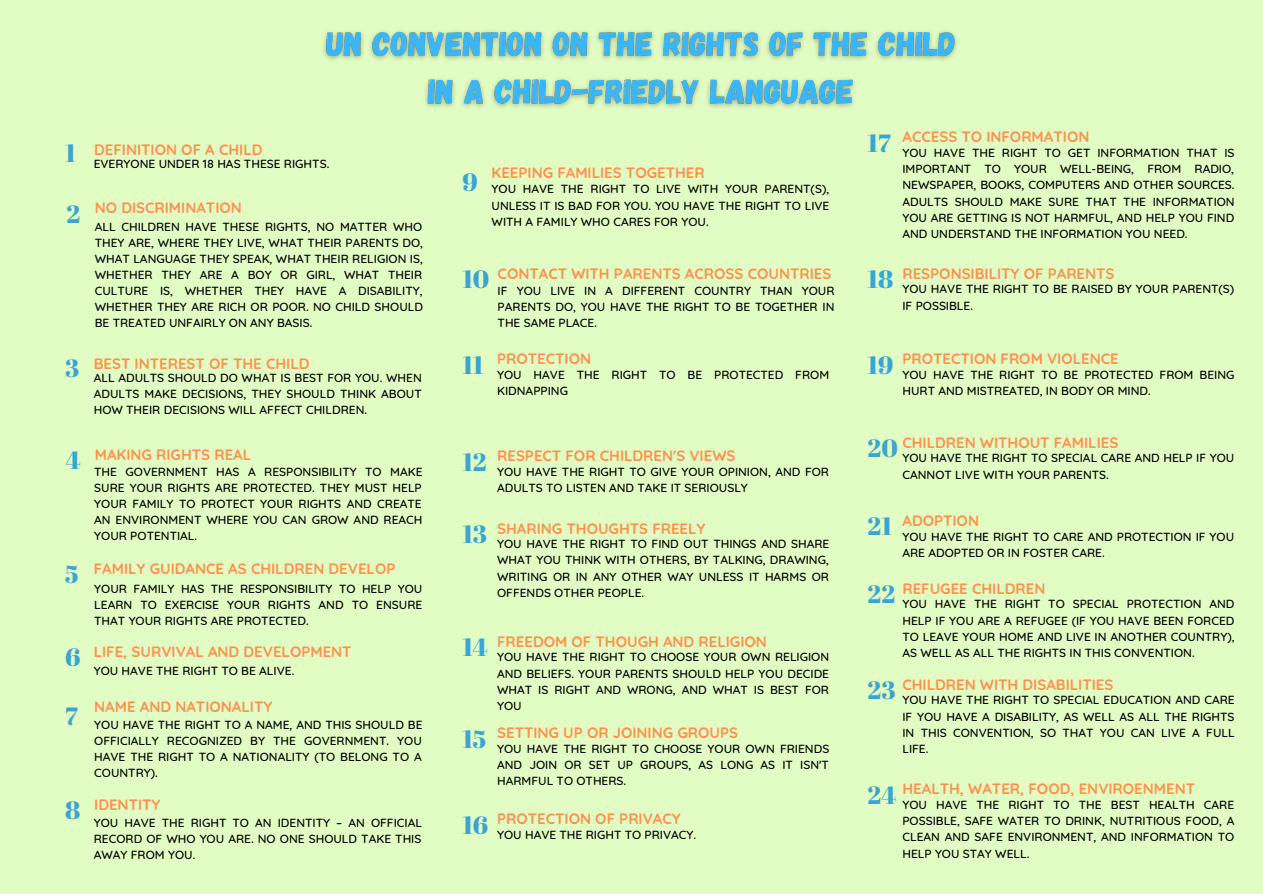
<style>
.page{position:relative;width:1263px;height:894px;background:#fff}
.page>*{position:absolute;margin:0;border:0;box-sizing:border-box;transform-origin:0 0}
.t1{font:24.9px "Abril Fatface";color:#3aa5d4}
.t2{font:700 15px "Quicksand";color:#ff914d}
.t3{font:500 12px/16.4px "Quicksand";color:#000;text-align:justify}
</style>
<div class="page">
<div style="left:0;top:0;width:1263px;height:893px;background:#e2fdc3"></div>
<img style="left:323px;top:31px;width:634px;height:77px">
<p class="t1" style="left:65px;top:136px;width:12px">1</p>
<p class="t2" style="left:94px;top:140px;width:170px">DEFINITION OF A CHILD</p>
<p class="t3" style="left:94px;top:155px;width:237px">EVERYONE UNDER 18 HAS THESE RIGHTS.</p>
<p class="t1" style="left:66px;top:196px;width:15px">2</p>
<p class="t1" style="left:65px;top:351px;width:16px">3</p>
<p class="t2" style="left:95px;top:198px;width:149px">NO DISCRIMINATION</p>
<p class="t3" style="left:95px;top:218px;width:330px">ALL CHILDREN HAVE THESE RIGHTS, NO MATTER WHO THEY ARE, WHERE THEY LIVE, WHAT THEIR PARENTS DO, WHAT LANGUAGE THEY SPEAK, WHAT THEIR RELIGION IS, WHETHER THEY ARE A BOY OR GIRL, WHAT THEIR CULTURE IS, WHETHER THEY HAVE A DISABILITY, WHETHER THEY ARE RICH OR POOR. NO CHILD SHOULD BE TREATED UNFAIRLY ON ANY BASIS.</p>
<p class="t2" style="left:94px;top:353px;width:217px">BEST INTEREST OF THE CHILD</p>
<p class="t3" style="left:94px;top:369px;width:330px">ALL ADULTS SHOULD DO WHAT IS BEST FOR YOU. WHEN ADULTS MAKE DECISIONS, THEY SHOULD THINK ABOUT HOW THEIR DECISIONS WILL AFFECT CHILDREN.</p>
<p class="t1" style="left:66px;top:442px;width:17px">4</p>
<p class="t1" style="left:65px;top:556px;width:15px">5</p>
<p class="t2" style="left:95px;top:444px;width:158px">MAKING RIGHTS REAL</p>
<p class="t3" style="left:94px;top:463px;width:330px">THE GOVERNMENT HAS A RESPONSIBILITY TO MAKE SURE YOUR RIGHTS ARE PROTECTED. THEY MUST HELP YOUR FAMILY TO PROTECT YOUR RIGHTS AND CREATE AN ENVIRONMENT WHERE YOU CAN GROW AND REACH YOUR POTENTIAL.</p>
<p class="t2" style="left:94px;top:558px;width:303px">FAMILY GUIDANCE AS CHILDREN DEVELOP</p>
<p class="t3" style="left:94px;top:580px;width:330px">YOUR FAMILY HAS THE RESPONSIBILITY TO HELP YOU LEARN TO EXERCISE YOUR RIGHTS AND TO ENSURE THAT YOUR RIGHTS ARE PROTECTED.</p>
<p class="t1" style="left:65px;top:639px;width:17px">6</p>
<p class="t2" style="left:94px;top:641px;width:259px">LIFE, SURVIVAL AND DEVELOPMENT</p>
<p class="t3" style="left:94px;top:662px;width:202px">YOU HAVE THE RIGHT TO BE ALIVE.</p>
<p class="t1" style="left:65px;top:698px;width:14px">7</p>
<p class="t1" style="left:65px;top:792px;width:17px">8</p>
<p class="t2" style="left:94px;top:696px;width:180px">NAME AND NATIONALITY</p>
<p class="t3" style="left:94px;top:716px;width:330px">YOU HAVE THE RIGHT TO A NAME, AND THIS SHOULD BE OFFICIALLY RECOGNIZED BY THE GOVERNMENT. YOU HAVE THE RIGHT TO A NATIONALITY (TO BELONG TO A COUNTRY).</p>
<p class="t2" style="left:94px;top:794px;width:68px">IDENTITY</p>
<p class="t3" style="left:94px;top:814px;width:330px">YOU HAVE THE RIGHT TO AN IDENTITY – AN OFFICIAL RECORD OF WHO YOU ARE. NO ONE SHOULD TAKE THIS AWAY FROM YOU.</p>
<p class="t1" style="left:462px;top:164px;width:17px">9</p>
<p class="t2" style="left:492px;top:163px;width:215px">KEEPING FAMILIES TOGETHER</p>
<p class="t3" style="left:492px;top:181px;width:339px">YOU HAVE THE RIGHT TO LIVE WITH YOUR PARENT(S), UNLESS IT IS BAD FOR YOU. YOU HAVE THE RIGHT TO LIVE WITH A FAMILY WHO CARES FOR YOU.</p>
<p class="t1" style="left:462px;top:261px;width:29px">10</p>
<p class="t2" style="left:498px;top:263px;width:335px">CONTACT WITH PARENTS ACROSS COUNTRIES</p>
<p class="t3" style="left:498px;top:282px;width:338px">IF YOU LIVE IN A DIFFERENT COUNTRY THAN YOUR PARENTS DO, YOU HAVE THE RIGHT TO BE TOGETHER IN THE SAME PLACE.</p>
<p class="t1" style="left:462px;top:347px;width:23px">11</p>
<p class="t2" style="left:497px;top:349px;width:95px">PROTECTION</p>
<p class="t3" style="left:497px;top:366px;width:334px">YOU HAVE THE RIGHT TO BE PROTECTED FROM<br>KIDNAPPING</p>
<p class="t1" style="left:462px;top:444px;width:26px">12</p>
<p class="t2" style="left:497px;top:445px;width:240px">RESPECT FOR CHILDREN'S VIEWS</p>
<p class="t3" style="left:497px;top:462px;width:333px">YOU HAVE THE RIGHT TO GIVE YOUR OPINION, AND FOR<br>ADULTS TO LISTEN AND TAKE IT SERIOUSLY</p>
<p class="t1" style="left:462px;top:516px;width:26px">13</p>
<p class="t2" style="left:497px;top:518px;width:210px">SHARING THOUGHTS FREELY</p>
<p class="t3" style="left:497px;top:535px;width:334px">YOU HAVE THE RIGHT TO FIND OUT THINGS AND SHARE WHAT YOU THINK WITH OTHERS, BY TALKING, DRAWING, WRITING OR IN ANY OTHER WAY UNLESS IT HARMS OR OFFENDS OTHER PEOPLE.</p>
<p class="t1" style="left:462px;top:629px;width:27px">14</p>
<p class="t1" style="left:462px;top:721px;width:26px">15</p>
<p class="t2" style="left:497px;top:631px;width:271px">FREEDOM OF THOUGH AND RELIGION</p>
<p class="t3" style="left:497px;top:648px;width:334px">YOU HAVE THE RIGHT TO CHOOSE YOUR OWN RELIGION AND BELIEFS. YOUR PARENTS SHOULD HELP YOU DECIDE WHAT IS RIGHT AND WRONG, AND WHAT IS BEST FOR YOU</p>
<p class="t2" style="left:497px;top:722px;width:242px">SETTING UP OR JOINING GROUPS</p>
<p class="t3" style="left:497px;top:739px;width:334px">YOU HAVE THE RIGHT TO CHOOSE YOUR OWN FRIENDS AND JOIN OR SET UP GROUPS, AS LONG AS IT ISN'T HARMFUL TO OTHERS.</p>
<p class="t1" style="left:462px;top:807px;width:27px">16</p>
<p class="t2" style="left:497px;top:809px;width:185px">PROTECTION OF PRIVACY</p>
<p class="t3" style="left:497px;top:826px;width:200px">YOU HAVE THE RIGHT TO PRIVACY.</p>
<p class="t1" style="left:868px;top:125px;width:25px">17</p>
<p class="t2" style="left:902px;top:127px;width:188px">ACCESS TO INFORMATION</p>
<p class="t3" style="left:902px;top:144px;width:334px">YOU HAVE THE RIGHT TO GET INFORMATION THAT IS IMPORTANT TO YOUR WELL-BEING, FROM RADIO, NEWSPAPER, BOOKS, COMPUTERS AND OTHER SOURCES.<br>ADULTS SHOULD MAKE SURE THAT THE INFORMATION YOU ARE GETTING IS NOT HARMFUL, AND HELP YOU FIND AND UNDERSTAND THE INFORMATION YOU NEED.</p>
<p class="t1" style="left:868px;top:262px;width:27px">18</p>
<p class="t2" style="left:902px;top:264px;width:214px">RESPONSIBILITY OF PARENTS</p>
<p class="t3" style="left:902px;top:281px;width:333px">YOU HAVE THE RIGHT TO BE RAISED BY YOUR PARENT(S)<br>IF POSSIBLE.</p>
<p class="t1" style="left:868px;top:347px;width:27px">19</p>
<p class="t2" style="left:902px;top:349px;width:218px">PROTECTION FROM VIOLENCE</p>
<p class="t3" style="left:902px;top:366px;width:334px">YOU HAVE THE RIGHT TO BE PROTECTED FROM BEING<br>HURT AND MISTREATED, IN BODY OR MIND.</p>
<p class="t2" style="left:902px;top:432px;width:217px">CHILDREN WITHOUT FAMILIES</p>
<p class="t1" style="left:868px;top:431px;width:32px">20</p>
<p class="t3" style="left:902px;top:449px;width:333px">YOU HAVE THE RIGHT TO SPECIAL CARE AND HELP IF YOU<br>CANNOT LIVE WITH YOUR PARENTS.</p>
<p class="t1" style="left:868px;top:509px;width:26px">21</p>
<p class="t2" style="left:902px;top:510px;width:78px">ADOPTION</p>
<p class="t3" style="left:902px;top:527px;width:333px">YOU HAVE THE RIGHT TO CARE AND PROTECTION IF YOU<br>ARE ADOPTED OR IN FOSTER CARE.</p>
<p class="t1" style="left:868px;top:577px;width:29px">22</p>
<p class="t2" style="left:902px;top:578px;width:144px">REFUGEE CHILDREN</p>
<p class="t3" style="left:902px;top:595px;width:334px">YOU HAVE THE RIGHT TO SPECIAL PROTECTION AND HELP IF YOU ARE A REFUGEE (IF YOU HAVE BEEN FORCED TO LEAVE YOUR HOME AND LIVE IN ANOTHER COUNTRY), AS WELL AS ALL THE RIGHTS IN THIS CONVENTION.</p>
<p class="t2" style="left:902px;top:674px;width:212px">CHILDREN WITH DISABILITIES</p>
<p class="t1" style="left:868px;top:672px;width:29px">23</p>
<p class="t3" style="left:902px;top:691px;width:334px">YOU HAVE THE RIGHT TO SPECIAL EDUCATION AND CARE IF YOU HAVE A DISABILITY, AS WELL AS ALL THE RIGHTS IN THIS CONVENTION, SO THAT YOU CAN LIVE A FULL LIFE.</p>
<p class="t2" style="left:902px;top:778px;width:294px">HEALTH, WATER, FOOD, ENVIROENMENT</p>
<p class="t1" style="left:868px;top:777px;width:30px">24</p>
<p class="t3" style="left:902px;top:795px;width:334px">YOU HAVE THE RIGHT TO THE BEST HEALTH CARE POSSIBLE, SAFE WATER TO DRINK, NUTRITIOUS FOOD, A CLEAN AND SAFE ENVIRONMENT, AND INFORMATION TO HELP YOU STAY WELL.</p>
</div>
